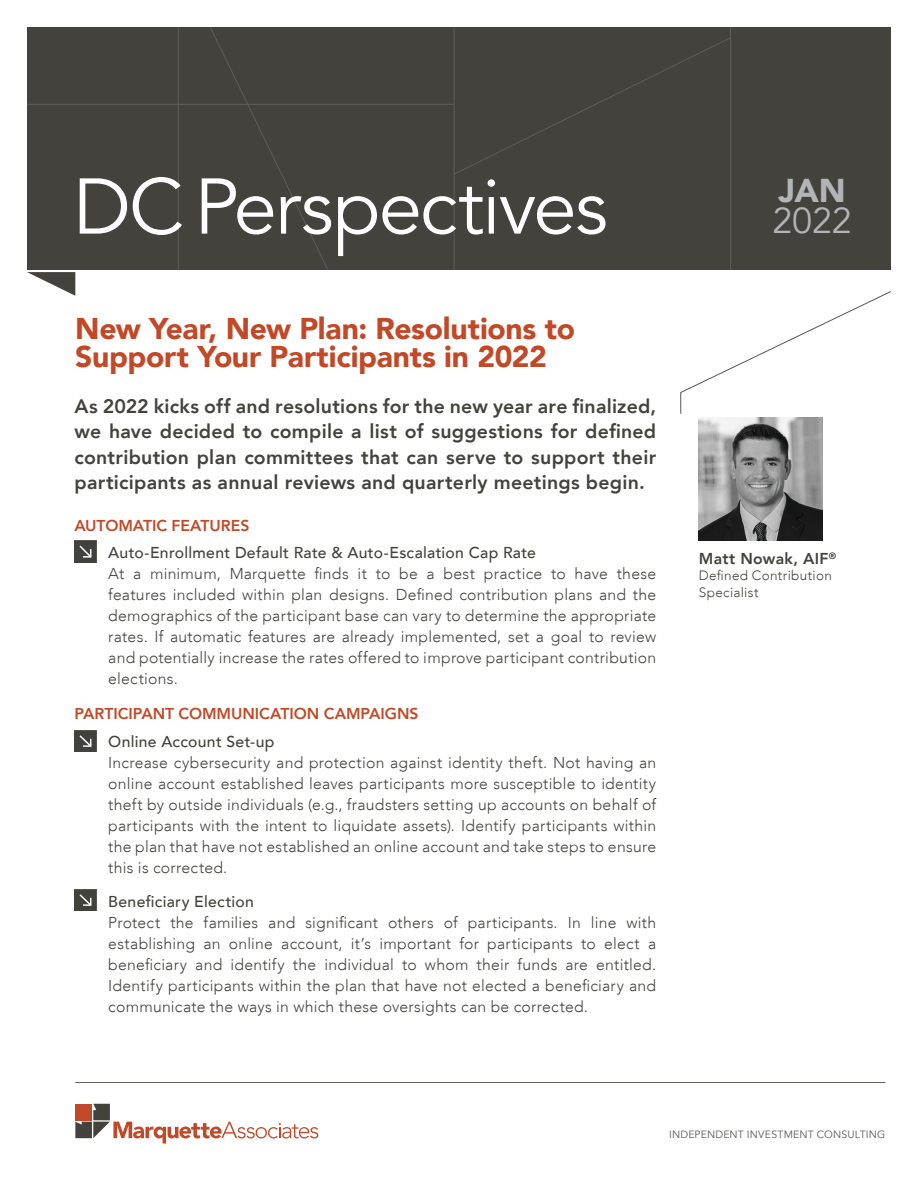
<style>
.page{position:relative;width:918px;height:1188px;background:#fff}
.page>*{position:absolute;margin:0;border:0;box-sizing:border-box;transform-origin:0 0}
.t1{font:78px "Avenir LT";letter-spacing:-.025em;color:#fff}
.t2{font:36px "Avenir LT";color:#b2b4b6}
.t3{font:900 33px "Avenir LT";color:#b2b4b6}
.t4{font:900 30px/28.5px "Avenir LT";letter-spacing:-.01em;color:#c24927}
.t5{font:800 19.5px/25.5px "Avenir";letter-spacing:.015em;color:#43423d;text-align:justify}
.t6{font:300 15.75px/21px "Avenir LT";letter-spacing:.015em;color:#43423d;text-align:justify}
.t7{font:500 15.75px "Avenir LT";letter-spacing:.02em;color:#43423d}
.t8{font:800 15.75px "Avenir";letter-spacing:-.005em;color:#c24927}
.t9{font:800 15.75px "Avenir LT";letter-spacing:.02em;color:#43423d}
.t10{font:300 13.5px/16.5px "Avenir LT";letter-spacing:.025em;color:#43423d}
.t11{font:10.5px "Avenir LT";letter-spacing:.015em;color:#5e5a56}
</style>
<div class="page">
<div style="left:27px;top:27px;width:864px;height:243px;background:#43423d"></div>
<hr style="left:178px;top:27px;width:1px;height:243px;background:#5e5a56">
<hr style="left:454px;top:27px;width:1px;height:243px;background:#5e5a56">
<hr style="left:730px;top:27px;width:1px;height:243px;background:#5e5a56">
<hr style="left:27px;top:104px;width:427px;height:1px;background:#5e5a56">
<svg style="left:210px;top:27px;width:118px;height:243px"></svg>
<svg style="left:453px;top:36px;width:277px;height:140px"></svg>
<hr style="left:75px;top:1082px;width:810px;height:1px;background:#65605c">
<svg style="left:75px;top:1104px;width:243px;height:40px"></svg>
<svg style="left:27px;top:272px;width:48px;height:24px"></svg>
<svg style="left:680px;top:291px;width:211px;height:123px"></svg>
<img style="left:699px;top:417px;width:124px;height:124px">
<img style="left:75px;top:541px;width:21px;height:21px">
<img style="left:75px;top:730px;width:21px;height:22px">
<img style="left:75px;top:889px;width:21px;height:22px">
<h1 class="t1" style="left:73px;top:162px;width:536px">DC Perspectives</h1>
<h3 class="t4" style="left:75px;top:314px;width:501px">New Year, New Plan: Resolutions to<br>Support Your Participants in 2022</h3>
<p class="t5" style="left:75px;top:393px;width:583px">As 2022 kicks off and resolutions for the new year are finalized, we have decided to compile a list of suggestions for defined contribution plan committees that can serve to support their participants as annual reviews and quarterly meetings begin.</p>
<p class="t8" style="left:75px;top:513px;width:176px">AUTOMATIC FEATURES</p>
<p class="t7" style="left:108px;top:544px;width:429px">Auto-Enrollment Default Rate &amp; Auto-Escalation Cap Rate</p>
<p class="t6" style="left:108px;top:563px;width:549px">At a minimum, Marquette finds it to be a best practice to have these features included within plan designs. Defined contribution plans and the demographics of the participant base can vary to determine the appropriate rates. If automatic features are already implemented, set a goal to review and potentially increase the rates offered to improve participant contribution elections.</p>
<p class="t8" style="left:75px;top:701px;width:346px">PARTICIPANT COMMUNICATION CAMPAIGNS</p>
<p class="t7" style="left:108px;top:732px;width:168px">Online Account Set-up</p>
<p class="t6" style="left:108px;top:752px;width:549px">Increase cybersecurity and protection against identity theft. Not having an online account established leaves participants more susceptible to identity theft by outside individuals (e.g., fraudsters setting up accounts on behalf of participants with the intent to liquidate assets). Identify participants within the plan that have not established an online account and take steps to ensure this is corrected.</p>
<p class="t7" style="left:108px;top:892px;width:147px">Beneficiary Election</p>
<p class="t6" style="left:108px;top:912px;width:549px">Protect the families and significant others of participants. In line with establishing an online account, it’s important for participants to elect a beneficiary and identify the individual to whom their funds are entitled.<br>Identify participants within the plan that have not elected a beneficiary and communicate the ways in which these oversights can be corrected.</p>
<h3 class="t3" style="left:779px;top:170px;width:69px">JAN</h3>
<h2 class="t2" style="left:773px;top:200px;width:81px">2022</h2>
<p class="t9" style="left:699px;top:549px;width:139px">Matt Nowak, AIF<sup>®</sup></p>
<p class="t10" style="left:699px;top:568px;width:134px">Defined Contribution<br>Specialist</p>
<p class="t11" style="left:669px;top:1129px;width:218px">INDEPENDENT INVESTMENT CONSULTING</p>
</div>
